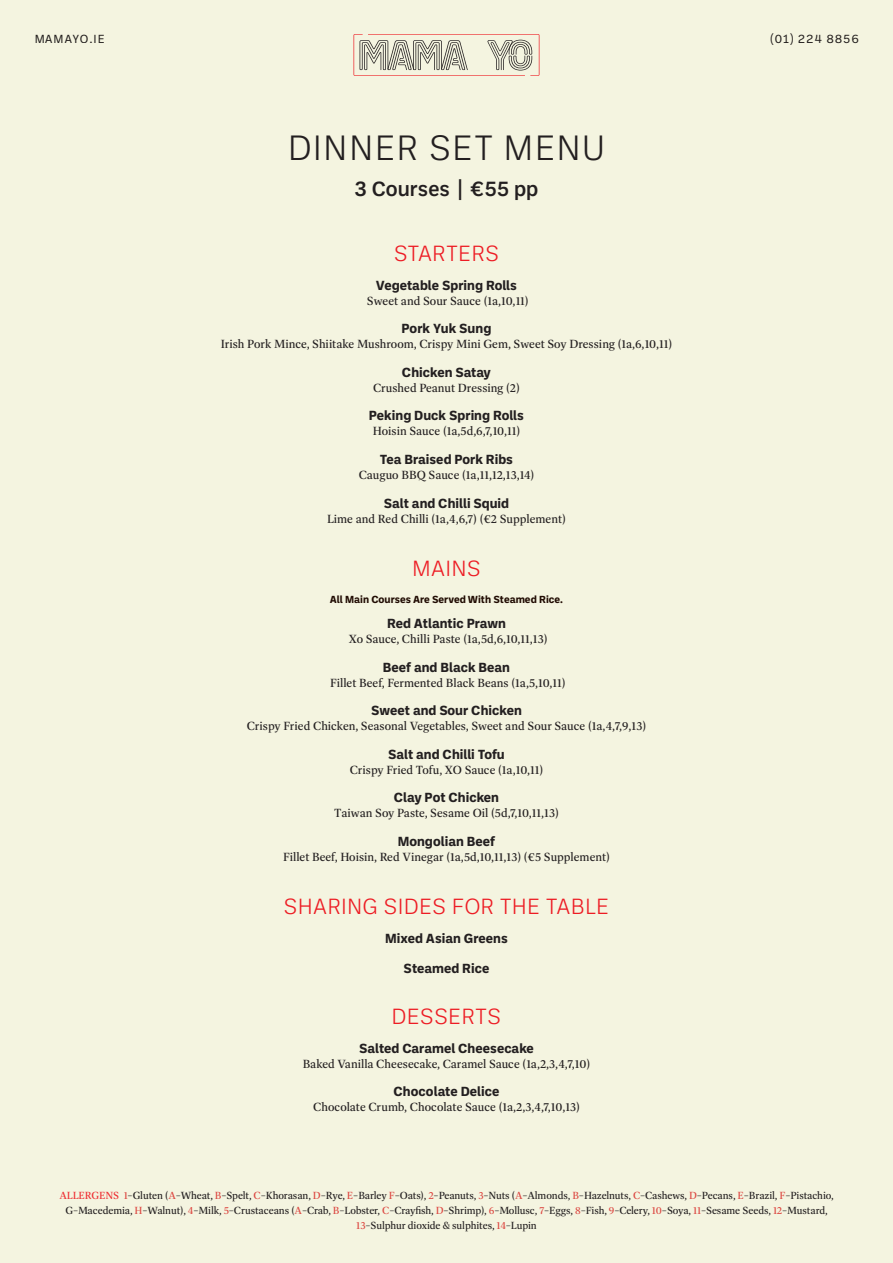
<style>
.page{position:relative;width:893px;height:1263px;background:#f4f4e0}
.page>*{position:absolute;margin:0;border:0;box-sizing:border-box;transform-origin:0 0}
.Heading_1{font:300 36px "Ballinger";letter-spacing:.02em;color:#231f20}
.Heading_1-2{font:300 22.5px "Ballinger";color:#ed1c24}
.Body{font:300 22.5px "Ballinger";color:#ed1c24}
.Description_of_dish{font:500 21px "Ballinger";color:#231f20}
.Body-2{font:700 13.5px "Ballinger";color:#231f20}
.Description_of_dish-2{font:700 13.5px "Ballinger";color:#231f20}
.Description_of_dish-3{font:500 12px "Dashiell Bright";color:#231f20}
.Body-3{font:500 12px "Dashiell Bright";color:#231f20}
.t1{font:12px "Ballinger";letter-spacing:.07em;color:#231f20}
.Footnote{font:500 10.5px/15px "Dashiell Bright";letter-spacing:-.01em;color:#231f20;text-align:center}
.t2{font:700 10.5px "Ballinger";color:#210c03}
.s1{color:#ee2e33}
.s2{color:#dc4741}
</style>
<div class="page">
<svg style="left:353px;top:34px;width:186px;height:42px"></svg>
<p class="t1" style="left:34px;top:30px;width:72px">MAMAYO.IE</p>
<p class="t1" style="left:771px;top:30px;width:90px">(01) 224 8856</p>
<p class="Heading_1" style="left:288px;top:124px;width:319px">DINNER SET MENU</p>
<p class="Description_of_dish" style="left:355px;top:174px;width:185px">3 Courses | €55 pp</p>
<p class="Heading_1-2" style="left:394px;top:238px;width:107px">STARTERS</p>
<p class="Description_of_dish-2" style="left:376px;top:276px;width:143px">Vegetable Spring Rolls</p>
<p class="Description_of_dish-3" style="left:367px;top:294px;width:163px">Sweet and Sour Sauce (1a,10,11)</p>
<p class="Description_of_dish-2" style="left:402px;top:319px;width:91px">Pork Yuk Sung</p>
<p class="Description_of_dish-3" style="left:221px;top:337px;width:453px">Irish Pork Mince, Shiitake Mushroom, Crispy Mini Gem, Sweet Soy Dressing (1a,6,10,11)</p>
<p class="Description_of_dish-2" style="left:402px;top:363px;width:91px">Chicken Satay</p>
<p class="Description_of_dish-3" style="left:373px;top:381px;width:148px">Crushed Peanut Dressing (2)</p>
<p class="Description_of_dish-2" style="left:369px;top:406px;width:157px">Peking Duck Spring Rolls</p>
<p class="Description_of_dish-3" style="left:373px;top:424px;width:149px">Hoisin Sauce (1a,5d,6,7,10,11)</p>
<p class="Description_of_dish-2" style="left:380px;top:450px;width:135px">Tea Braised Pork Ribs</p>
<p class="Description_of_dish-3" style="left:359px;top:468px;width:177px">Cauguo BBQ Sauce (1a,11,12,13,14)</p>
<p class="Description_of_dish-2" style="left:384px;top:493px;width:127px">Salt and Chilli Squid</p>
<p class="Description_of_dish-3" style="left:327px;top:511px;width:240px">Lime and Red Chilli (1a,4,6,7) (€2 Supplement)</p>
<p class="Heading_1-2" style="left:412px;top:553px;width:70px">MAINS</p>
<p class="t2" style="left:330px;top:592px;width:235px">All Main Courses Are Served With Steamed Rice.</p>
<p class="Description_of_dish-2" style="left:387px;top:614px;width:120px">Red Atlantic Prawn</p>
<p class="Description_of_dish-3" style="left:349px;top:632px;width:200px">Xo Sauce, Chilli Paste (1a,5d,6,10,11,13)</p>
<p class="Body-2" style="left:383px;top:658px;width:129px">Beef and Black Bean</p>
<p class="Description_of_dish-3" style="left:330px;top:675px;width:237px">Fillet Beef, Fermented Black Beans (1a,5,10,11)</p>
<p class="Body-2" style="left:371px;top:701px;width:152px">Sweet and Sour Chicken</p>
<p class="Description_of_dish-3" style="left:247px;top:719px;width:401px">Crispy Fried Chicken, Seasonal Vegetables, Sweet and Sour Sauce (1a,4,7,9,13)</p>
<p class="Body-2" style="left:388px;top:745px;width:118px">Salt and Chilli Tofu</p>
<p class="Description_of_dish-3" style="left:350px;top:762px;width:195px">Crispy Fried Tofu, XO Sauce (1a,10,11)</p>
<p class="Body-2" style="left:394px;top:788px;width:107px">Clay Pot Chicken</p>
<p class="Description_of_dish-3" style="left:334px;top:806px;width:226px">Taiwan Soy Paste, Sesame Oil (5d,7,10,11,13)</p>
<p class="Body-2" style="left:398px;top:832px;width:99px">Mongolian Beef</p>
<p class="Description_of_dish-3" style="left:283px;top:849px;width:328px">Fillet Beef, Hoisin, Red Vinegar (1a,5d,10,11,13) (€5 Supplement)</p>
<p class="Heading_1-2" style="left:284px;top:891px;width:327px">SHARING SIDES FOR THE TABLE</p>
<p class="Body-2" style="left:385px;top:929px;width:124px">Mixed Asian Greens</p>
<p class="Body-2" style="left:403px;top:959px;width:87px">Steamed Rice</p>
<p class="Body" style="left:392px;top:1001px;width:111px">DESSERTS</p>
<p class="Body-2" style="left:359px;top:1038px;width:176px">Salted Caramel Cheesecake</p>
<p class="Body-3" style="left:303px;top:1056px;width:289px">Baked Vanilla Cheesecake, Caramel Sauce (1a,2,3,4,7,10)</p>
<p class="Body-2" style="left:393px;top:1082px;width:107px">Chocolate Delice</p>
<p class="Body-3" style="left:313px;top:1100px;width:268px">Chocolate Crumb, Chocolate Sauce (1a,2,3,4,7,10,13)</p>
<p class="Footnote" style="left:60px;top:1188px;width:776px"><span class="s1">ALLERGENS</span> <span class="s2">1</span>–Gluten (<span class="s2">A</span>–Wheat, <span class="s2">B</span>–Spelt, <span class="s2">C</span>–Khorasan, <span class="s2">D</span>–Rye, <span class="s2">E</span>–Barley <span class="s2">F</span>–Oats), <span class="s2">2</span>–Peanuts, <span class="s2">3</span>–Nuts (<span class="s2">A</span>–Almonds, <span class="s2">B</span>–Hazelnuts, <span class="s2">C</span>–Cashews, <span class="s2">D</span>–Pecans, <span class="s2">E</span>–Brazil, <span class="s2">F</span>–Pistachio,<br>G–Macedemia, <span class="s2">H</span>–Walnut), <span class="s2">4</span>–Milk, <span class="s2">5</span>–Crustaceans (<span class="s2">A</span>–Crab, <span class="s2">B</span>–Lobster, <span class="s2">C</span>–Crayfish, <span class="s2">D</span>–Shrimp), <span class="s2">6</span>–Mollusc, <span class="s2">7</span>–Eggs, <span class="s2">8</span>–Fish, <span class="s2">9</span>–Celery, <span class="s2">10</span>–Soya, <span class="s2">11</span>–Sesame Seeds, <span class="s2">12</span>–Mustard,</p>
<p class="Footnote" style="left:356px;top:1218px;width:182px"><span class="s2">13</span>–Sulphur dioxide &amp; sulphites, <span class="s2">14</span>–Lupin</p>
</div>
